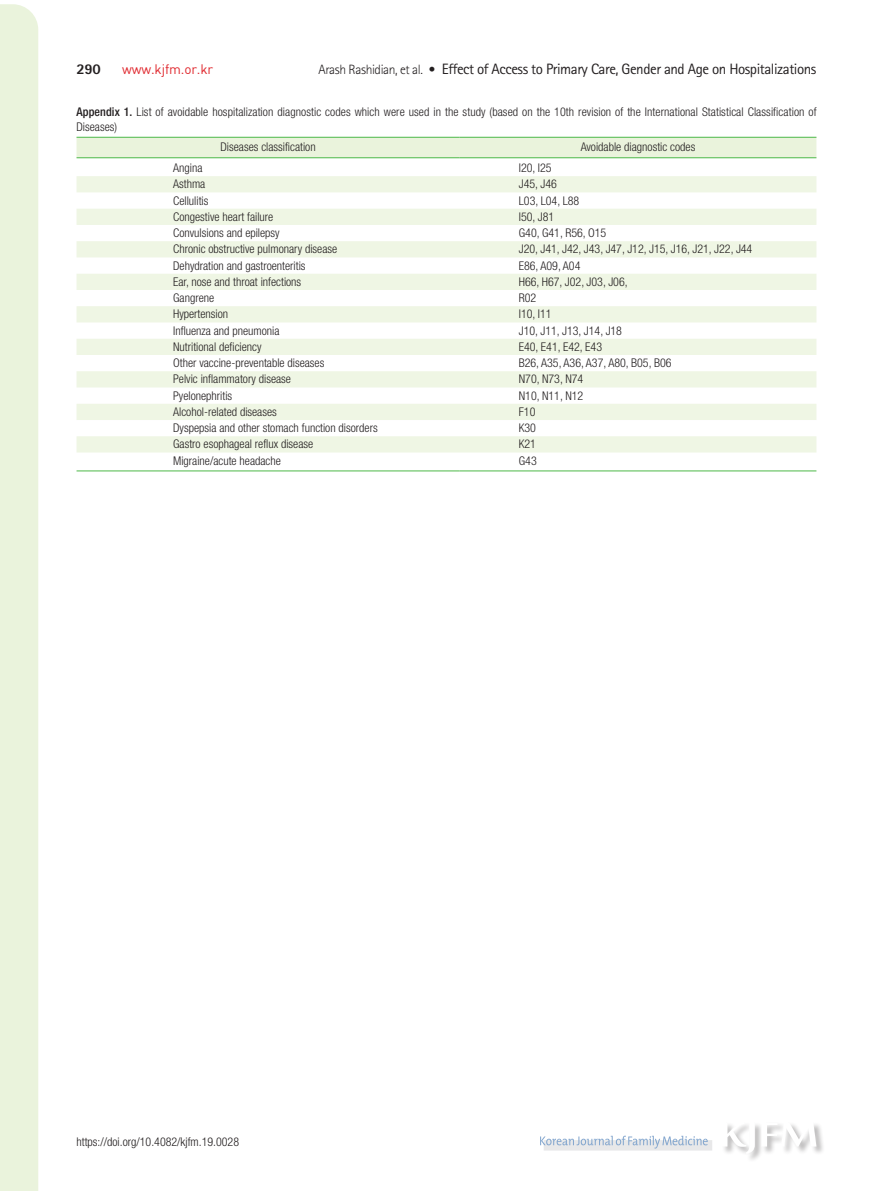
<style>
.page{position:relative;width:893px;height:1191px;background:#fff}
.page>*{position:absolute;margin:0;border:0;box-sizing:border-box;transform-origin:0 0}
.t1{font:15px "Rotis Sans Serif Std";letter-spacing:-.03em;color:#231f20}
.t2{font:800 15px "Rotis Sans Serif Std";color:#231f20}
.t3{font:13.5px "Dinreg";letter-spacing:-.01em;color:#e02a30}
.t4{font:300 condensed 12px/14.4px "Helvetica Neue LT Std";color:#231f20}
.s1{font-weight:300;font-size:13.5px}
.s2{font-weight:500}
</style>
<div class="page">
<div style="left:0;top:4px;width:38px;height:1187px;background:#eaf3dc"></div>
<div style="left:721px;top:1122px;width:104px;height:40px;background:#231f20;opacity:.3"></div>
<svg style="left:722px;top:1122px;width:94px;height:32px"></svg>
<div style="left:544px;top:1140px;width:168px;height:10px;background:#e8e8e9"></div>
<svg style="left:540px;top:1135px;width:168px;height:13px"></svg>
<div style="left:77px;top:138px;width:739px;height:19px;background:#eaf3dc"></div>
<svg style="left:77px;top:176px;width:739px;height:276px;fill:#eff6e4"></svg>
<hr style="left:77px;top:137px;width:383px;height:1px;background:#4cb848">
<hr style="left:460px;top:137px;width:356px;height:1px;background:#4cb848">
<hr style="left:77px;top:157px;width:383px;height:1px;background:#4cb848">
<hr style="left:460px;top:157px;width:356px;height:1px;background:#4cb848">
<hr style="left:77px;top:470px;width:383px;height:1px;background:#4cb848">
<hr style="left:460px;top:470px;width:356px;height:1px;background:#4cb848">
<p class="t2" style="left:77px;top:60px;width:26px">290</p>
<p class="t3" style="left:122px;top:61px;width:93px">www.kjfm.or.kr</p>
<p class="t1" style="left:319px;top:60px;width:499px"><span class="s1">Arash Rashidian, et al. •</span> Effect of Access to Primary Care, Gender and Age on Hospitalizations</p>
<p class="t4" style="left:77px;top:105px;width:742px"><span class="s2">Appendix 1.</span> List of avoidable hospitalization diagnostic codes which were used in the study (based on the 10th revision of the International Statistical Classification of<br>Diseases)</p>
<p class="t4" style="left:220px;top:140px;width:97px">Diseases classification</p>
<p class="t4" style="left:581px;top:140px;width:116px">Avoidable diagnostic codes</p>
<p class="t4" style="left:173px;top:160px;width:31px">Angina</p>
<p class="t4" style="left:519px;top:160px;width:34px">I20, I25</p>
<p class="t4" style="left:173px;top:177px;width:34px">Asthma</p>
<p class="t4" style="left:519px;top:177px;width:40px">J45, J46</p>
<p class="t4" style="left:173px;top:193px;width:37px">Cellulitis</p>
<p class="t4" style="left:519px;top:193px;width:62px">L03, L04, L88</p>
<p class="t4" style="left:173px;top:209px;width:102px">Congestive heart failure</p>
<p class="t4" style="left:519px;top:209px;width:37px">I50, J81</p>
<p class="t4" style="left:173px;top:225px;width:108px">Convulsions and epilepsy</p>
<p class="t4" style="left:519px;top:225px;width:89px">G40, G41, R56, O15</p>
<p class="t4" style="left:173px;top:242px;width:166px">Chronic obstructive pulmonary disease</p>
<p class="t4" style="left:519px;top:242px;width:235px">J20, J41, J42, J43, J47, J12, J15, J16, J21, J22, J44</p>
<p class="t4" style="left:173px;top:258px;width:134px">Dehydration and gastroenteritis</p>
<p class="t4" style="left:519px;top:258px;width:63px">E86, A09, A04</p>
<p class="t4" style="left:173px;top:274px;width:130px">Ear, nose and throat infections</p>
<p class="t4" style="left:519px;top:274px;width:110px">H66, H67, J02, J03, J06,</p>
<p class="t4" style="left:173px;top:290px;width:43px">Gangrene</p>
<p class="t4" style="left:519px;top:290px;width:19px">R02</p>
<p class="t4" style="left:173px;top:307px;width:57px">Hypertension</p>
<p class="t4" style="left:519px;top:307px;width:34px">I10, I11</p>
<p class="t4" style="left:173px;top:323px;width:108px">Influenza and pneumonia</p>
<p class="t4" style="left:519px;top:323px;width:105px">J10, J11, J13, J14, J18</p>
<p class="t4" style="left:173px;top:339px;width:90px">Nutritional deficiency</p>
<p class="t4" style="left:519px;top:339px;width:85px">E40, E41, E42, E43</p>
<p class="t4" style="left:173px;top:355px;width:153px">Other vaccine-preventable diseases</p>
<p class="t4" style="left:519px;top:355px;width:154px">B26, A35, A36, A37, A80, B05, B06</p>
<p class="t4" style="left:173px;top:372px;width:119px">Pelvic inflammatory disease</p>
<p class="t4" style="left:519px;top:372px;width:66px">N70, N73, N74</p>
<p class="t4" style="left:173px;top:388px;width:61px">Pyelonephritis</p>
<p class="t4" style="left:519px;top:388px;width:66px">N10, N11, N12</p>
<p class="t4" style="left:173px;top:404px;width:105px">Alcohol-related diseases</p>
<p class="t4" style="left:519px;top:404px;width:18px">F10</p>
<p class="t4" style="left:173px;top:420px;width:206px">Dyspepsia and other stomach function disorders</p>
<p class="t4" style="left:519px;top:420px;width:19px">K30</p>
<p class="t4" style="left:173px;top:437px;width:142px">Gastro esophageal reflux disease</p>
<p class="t4" style="left:519px;top:437px;width:19px">K21</p>
<p class="t4" style="left:173px;top:453px;width:109px">Migraine/acute headache</p>
<p class="t4" style="left:519px;top:453px;width:19px">G43</p>
<p class="t4" style="left:77px;top:1134px;width:164px">https://doi.org/10.4082/kjfm.19.0028</p>
</div>
